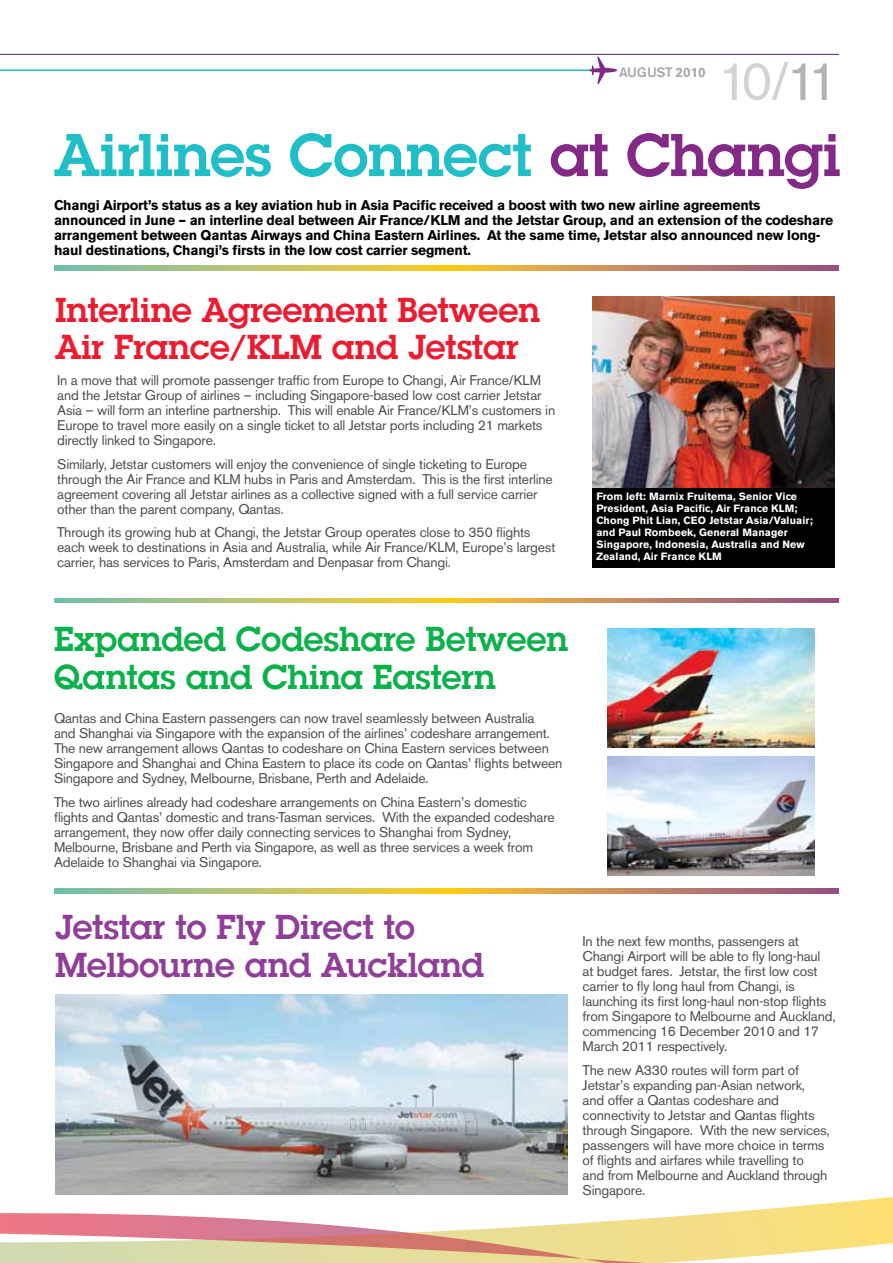
<style>
.page{position:relative;width:893px;height:1263px;background:#fff}
.page>*{position:absolute;margin:0;border:0;box-sizing:border-box;transform-origin:0 0}
.t1{font:600 63px "Lubalin Graph";letter-spacing:-.005em;color:#20bec6}
.t2{font:54px "Volvo Sans";color:#d1d3d4}
.t3{font:600 36px/37.5px "Lubalin Graph";letter-spacing:-.005em;color:#ed1b2f}
.t4{font:600 36px/37.5px "Lubalin Graph";color:#0db14b}
.t5{font:600 36px/37.5px "Lubalin Graph";letter-spacing:-.01em;color:#903f98}
.t6{font:13.95px/15px "Volvo Sans";letter-spacing:-.015em;color:#4d4d4f}
.t7{font:700 13.95px/15px "Volvo Sans";letter-spacing:-.015em;color:#000}
.t8{font:500 13.5px "Volvo Sans";color:#a7a9ac}
.t9{font:700 10.5px/12px "Volvo Sans";letter-spacing:.01em;color:#fff}
.s1{font-weight:700}
.s2{color:#b1b4b6}
.s3{color:#822a85}
</style>
<div class="page">
<svg style="left:0;top:1198px;width:876px;height:65px"></svg>
<img style="left:607px;top:628px;width:207px;height:119px">
<img style="left:607px;top:756px;width:207px;height:119px">
<svg style="left:54px;top:598px;width:785px;height:5px;background:#c0a764"></svg>
<svg style="left:54px;top:266px;width:785px;height:4px;background:#c0a764"></svg>
<svg style="left:54px;top:889px;width:785px;height:4px;background:#c0a764"></svg>
<img style="left:55px;top:995px;width:513px;height:200px">
<img style="left:592px;top:297px;width:242px;height:191px">
<div style="left:592px;top:488px;width:242px;height:80px;background:#000"></div>
<hr style="left:0;top:70px;width:595px;height:1px;background:#20bec6">
<svg style="left:589px;top:57px;width:28px;height:27px"></svg>
<hr style="left:0;top:54px;width:839px;height:1px;background:#542785">
<p class="t8" style="left:619px;top:64px;width:88px">AUGUST <span class="s1">2010</span></p>
<h2 class="t2" style="left:717px;top:49px;width:123px">10/<span class="s2">11</span></h2>
<h1 class="t1" style="left:54px;top:117px;width:788px">Airlines Connect <span class="s3">at Changi</span></h1>
<p class="t7" style="left:54px;top:198px;width:781px">Changi Airport’s status as a key aviation hub in Asia Pacific received a boost with two new airline agreements announced in June – an interline deal between Air France/KLM and the Jetstar Group, and an extension of the codeshare arrangement between Qantas Airways and China Eastern Airlines. At the same time, Jetstar also announced new long&shy;haul destinations, Changi’s firsts in the low cost carrier segment.</p>
<h3 class="t3" style="left:55px;top:291px;width:487px">Interline Agreement Between<br>Air France/KLM and Jetstar</h3>
<p class="t6" style="left:57px;top:373px;width:500px">In a move that will promote passenger traffic from Europe to Changi, Air France/KLM and the Jetstar Group of airlines – including Singapore-based low cost carrier Jetstar Asia – will form an interline partnership. This will enable Air France/KLM’s customers in Europe to travel more easily on a single ticket to all Jetstar ports including 21 markets directly linked to Singapore.</p>
<p class="t6" style="left:57px;top:456px;width:497px">Similarly, Jetstar customers will enjoy the convenience of single ticketing to Europe through the Air France and KLM hubs in Paris and Amsterdam. This is the first interline agreement covering all Jetstar airlines as a collective signed with a full service carrier other than the parent company, Qantas.</p>
<p class="t6" style="left:57px;top:525px;width:500px">Through its growing hub at Changi, the Jetstar Group operates close to 350 flights each week to destinations in Asia and Australia, while Air France/KLM, Europe’s largest carrier, has services to Paris, Amsterdam and Denpasar from Changi.</p>
<p class="t9" style="left:596px;top:491px;width:218px">From left: Marnix Fruitema, Senior Vice President, Asia Pacific, Air France KLM; Chong Phit Lian, CEO Jetstar Asia/Valuair; and Paul Rombeek, General Manager Singapore, Indonesia, Australia and New Zealand, Air France KLM</p>
<h3 class="t4" style="left:54px;top:620px;width:516px">Expanded Codeshare Between<br>Qantas and China Eastern</h3>
<p class="t6" style="left:54px;top:711px;width:510px">Qantas and China Eastern passengers can now travel seamlessly between Australia<br>and Shanghai via Singapore with the expansion of the airlines’ codeshare arrangement.<br>The new arrangement allows Qantas to codeshare on China Eastern services between Singapore and Shanghai and China Eastern to place its code on Qantas’ flights between Singapore and Sydney, Melbourne, Brisbane, Perth and Adelaide.</p>
<p class="t6" style="left:54px;top:794px;width:502px">The two airlines already had codeshare arrangements on China Eastern’s domestic flights and Qantas’ domestic and trans-Tasman services. With the expanded codeshare arrangement, they now offer daily connecting services to Shanghai from Sydney, Melbourne, Brisbane and Perth via Singapore, as well as three services a week from Adelaide to Shanghai via Singapore.</p>
<h3 class="t5" style="left:55px;top:908px;width:431px">Jetstar to Fly Direct to<br>Melbourne and Auckland</h3>
<p class="t6" style="left:583px;top:934px;width:254px">In the next few months, passengers at Changi Airport will be able to fly long-haul<br>at budget fares. Jetstar, the first low cost carrier to fly long haul from Changi, is launching its first long-haul non-stop flights from Singapore to Melbourne and Auckland, commencing 16 December 2010 and 17<br>March 2011 respectively.</p>
<p class="t6" style="left:583px;top:1062px;width:249px">The new A330 routes will form part of Jetstar’s expanding pan-Asian network, and offer a Qantas codeshare and connectivity to Jetstar and Qantas flights through Singapore. With the new services, passengers will have more choice in terms of flights and airfares while travelling to<br>and from Melbourne and Auckland through Singapore.</p>
</div>
